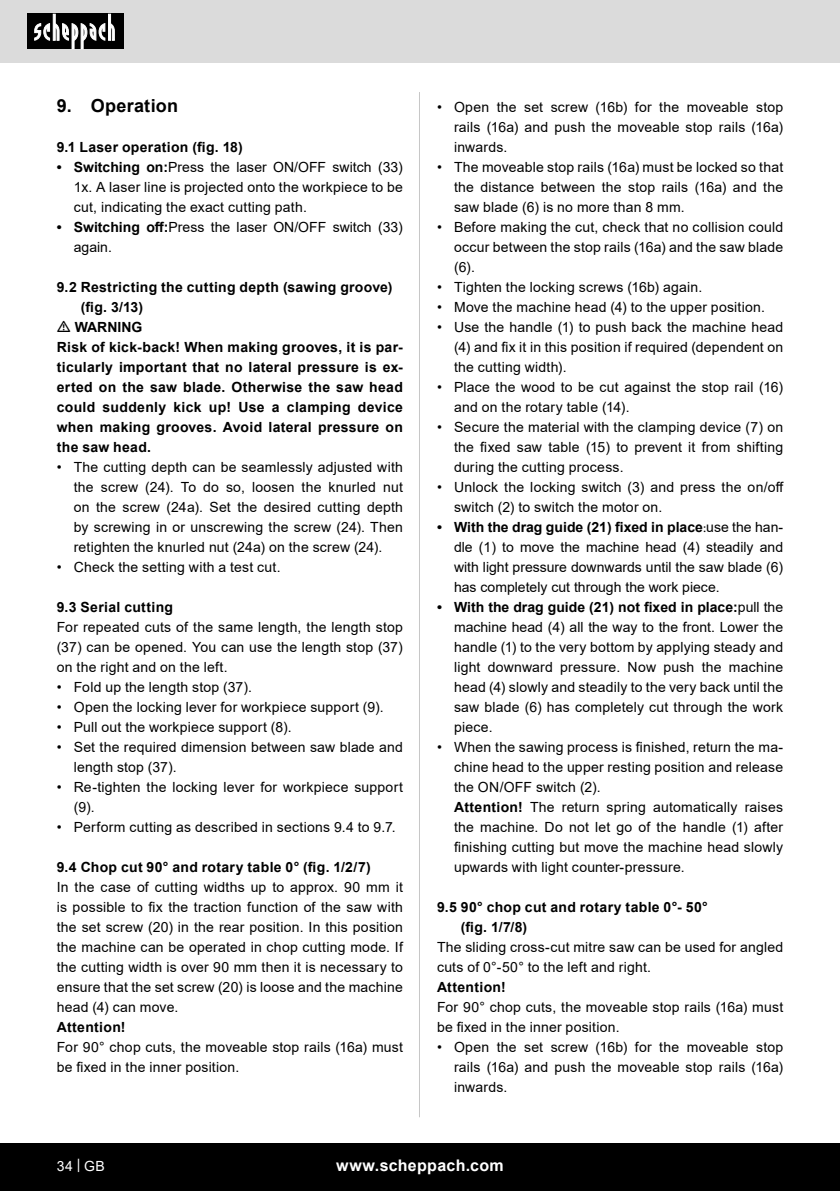
<style>
.page{position:relative;width:840px;height:1191px;background:#fff}
.page>*{position:absolute;margin:0;border:0;box-sizing:border-box;transform-origin:0 0}
.t1{font:700 18px "Arial";letter-spacing:.015em;color:#000}
.t2{font:700 16px "Arial";letter-spacing:.02em;color:#fff}
.t3{font:14px/20px "Arial";letter-spacing:.015em;color:#000;text-align:justify}
.t4{font:700 14px/20px "Arial";letter-spacing:.02em;color:#000}
.t5{font:700 14px "Arial";color:#000}
.t6{font:14px "Arial";color:#fff}
.s1{font-weight:700}
.s2{font-family:"Minion Pro"}
</style>
<div class="page">
<div style="left:0;top:0;width:839px;height:63px;background:#dbdbdb"></div>
<div style="left:0;top:1143px;width:839px;height:48px;background:#000"></div>
<div style="left:27px;top:14px;width:96px;height:35px;background:#000"></div>
<svg style="left:34px;top:14px;width:81px;height:35px"></svg>
<hr style="left:419px;top:92px;width:1px;height:1025px;background:#c7c7c7">
<p class="t1" style="left:57px;top:93px;width:123px">9. Operation</p>
<p class="t4" style="left:57px;top:137px;width:187px">9.1 Laser operation (fig. 18)</p>
<p class="t3" style="left:74px;top:157px;width:330px;text-indent:-17px"><span class="s1">• Switching on:</span>Press the laser ON/OFF switch (33)<br>1x. A laser line is projected onto the workpiece to be cut, indicating the exact cutting path.</p>
<p class="t3" style="left:74px;top:217px;width:330px;text-indent:-17px"><span class="s1">• Switching off:</span>Press the laser ON/OFF switch (33) again.</p>
<p class="t4" style="left:81px;top:277px;width:313px;text-indent:-24px">9.2 Restricting the cutting depth (sawing groove) (fig. 3/13)</p>
<p class="t5" style="left:75px;top:317px;width:69px">WARNING</p>
<p class="t4" style="left:57px;top:337px;width:347px;text-align:justify">Risk of kick-back! When making grooves, it is par&shy;ticularly important that no lateral pressure is ex&shy;erted on the saw blade. Otherwise the saw head could suddenly kick up! Use a clamping device when making grooves. Avoid lateral pressure on the saw head.</p>
<p class="t3" style="left:74px;top:457px;width:330px;text-indent:-17px">• The cutting depth can be seamlessly adjusted with the screw (24). To do so, loosen the knurled nut on the screw (24a). Set the desired cutting depth by screwing in or unscrewing the screw (24). Then retighten the knurled nut (24a) on the screw (24).</p>
<p class="t3" style="left:57px;top:557px;width:225px">• Check the setting with a test cut.</p>
<p class="t4" style="left:57px;top:597px;width:118px">9.3 Serial cutting</p>
<p class="t3" style="left:57px;top:617px;width:347px">For repeated cuts of the same length, the length stop (37) can be opened. You can use the length stop (37) on the right and on the left.</p>
<p class="t3" style="left:57px;top:677px;width:197px">• Fold up the length stop (37).</p>
<p class="t3" style="left:57px;top:697px;width:328px">• Open the locking lever for workpiece support (9).</p>
<p class="t3" style="left:57px;top:717px;width:236px">• Pull out the workpiece support (8).</p>
<p class="t3" style="left:74px;top:737px;width:330px;text-indent:-17px">• Set the required dimension between saw blade and length stop (37).</p>
<p class="t3" style="left:74px;top:777px;width:330px;text-indent:-17px">• Re-tighten the locking lever for workpiece support (9).</p>
<p class="t3" style="left:57px;top:817px;width:340px">• Perform cutting as described in sections 9.4 to 9.7.</p>
<p class="t4" style="left:57px;top:857px;width:315px">9.4 Chop cut 90° and rotary table 0° (fig. 1/2/7)</p>
<p class="t3" style="left:57px;top:877px;width:347px">In the case of cutting widths up to approx. 90 mm it is possible to fix the traction function of the saw with the set screw (20) in the rear position. In this position the machine can be operated in chop cutting mode. If the cutting width is over 90 mm then it is necessary to ensure that the set screw (20) is loose and the machine head (4) can move.</p>
<p class="t4" style="left:57px;top:1017px;width:70px">Attention!</p>
<p class="t3" style="left:57px;top:1037px;width:347px">For 90° chop cuts, the moveable stop rails (16a) must be fixed in the inner position.</p>
<p class="t3" style="left:454px;top:97px;width:330px;text-indent:-17px">• Open the set screw (16b) for the moveable stop rails (16a) and push the moveable stop rails (16a) inwards.</p>
<p class="t3" style="left:454px;top:157px;width:330px;text-indent:-17px">• The moveable stop rails (16a) must be locked so that the distance between the stop rails (16a) and the saw blade (6) is no more than 8 mm.</p>
<p class="t3" style="left:454px;top:217px;width:330px;text-indent:-17px">• Before making the cut, check that no collision could occur between the stop rails (16a) and the saw blade (6).</p>
<p class="t3" style="left:437px;top:277px;width:266px">• Tighten the locking screws (16b) again.</p>
<p class="t3" style="left:437px;top:297px;width:329px">• Move the machine head (4) to the upper position.</p>
<p class="t3" style="left:454px;top:317px;width:330px;text-indent:-17px">• Use the handle (1) to push back the machine head (4) and fix it in this position if required (dependent on the cutting width).</p>
<p class="t3" style="left:454px;top:377px;width:330px;text-indent:-17px">• Place the wood to be cut against the stop rail (16) and on the rotary table (14).</p>
<p class="t3" style="left:454px;top:417px;width:330px;text-indent:-17px">• Secure the material with the clamping device (7) on the fixed saw table (15) to prevent it from shifting during the cutting process.</p>
<p class="t3" style="left:454px;top:477px;width:331px;text-indent:-17px">• Unlock the locking switch (3) and press the on/off switch (2) to switch the motor on.</p>
<p class="t3" style="left:454px;top:517px;width:330px;text-indent:-17px"><span class="s1">• With the drag guide (21) fixed in place</span><span class="s2">:</span>use the han&shy;dle (1) to move the machine head (4) steadily and with light pressure downwards until the saw blade (6) has completely cut through the work piece.</p>
<p class="t3" style="left:454px;top:597px;width:330px;text-indent:-17px"><span class="s1">• With the drag guide (21) not fixed in place:</span>pull the machine head (4) all the way to the front. Lower the handle (1) to the very bottom by applying steady and light downward pressure. Now push the machine head (4) slowly and steadily to the very back until the saw blade (6) has completely cut through the work piece.</p>
<p class="t3" style="left:454px;top:737px;width:330px;text-indent:-17px">• When the sawing process is finished, return the ma&shy;chine head to the upper resting position and release the ON/OFF switch (2).</p>
<p class="t3" style="left:454px;top:797px;width:330px"><span class="s1">Attention!</span> The return spring automatically raises the machine. Do not let go of the handle (1) after finishing cutting but move the machine head slowly upwards with light counter-pressure.</p>
<p class="t4" style="left:460px;top:897px;width:248px;text-indent:-24px">9.5 90° chop cut and rotary table 0°- 50° (fig. 1/7/8)</p>
<p class="t3" style="left:437px;top:937px;width:347px">The sliding cross-cut mitre saw can be used for angled cuts of 0°-50° to the left and right.</p>
<p class="t4" style="left:437px;top:977px;width:70px">Attention!</p>
<p class="t3" style="left:437px;top:997px;width:347px">For 90° chop cuts, the moveable stop rails (16a) must be fixed in the inner position.</p>
<p class="t3" style="left:454px;top:1037px;width:330px;text-indent:-17px">• Open the set screw (16b) for the moveable stop rails (16a) and push the moveable stop rails (16a) inwards.</p>
<p class="t6" style="left:57px;top:1156px;width:50px">34 | GB</p>
<p class="t2" style="left:336px;top:1154px;width:169px">www.scheppach.com</p>
</div>
